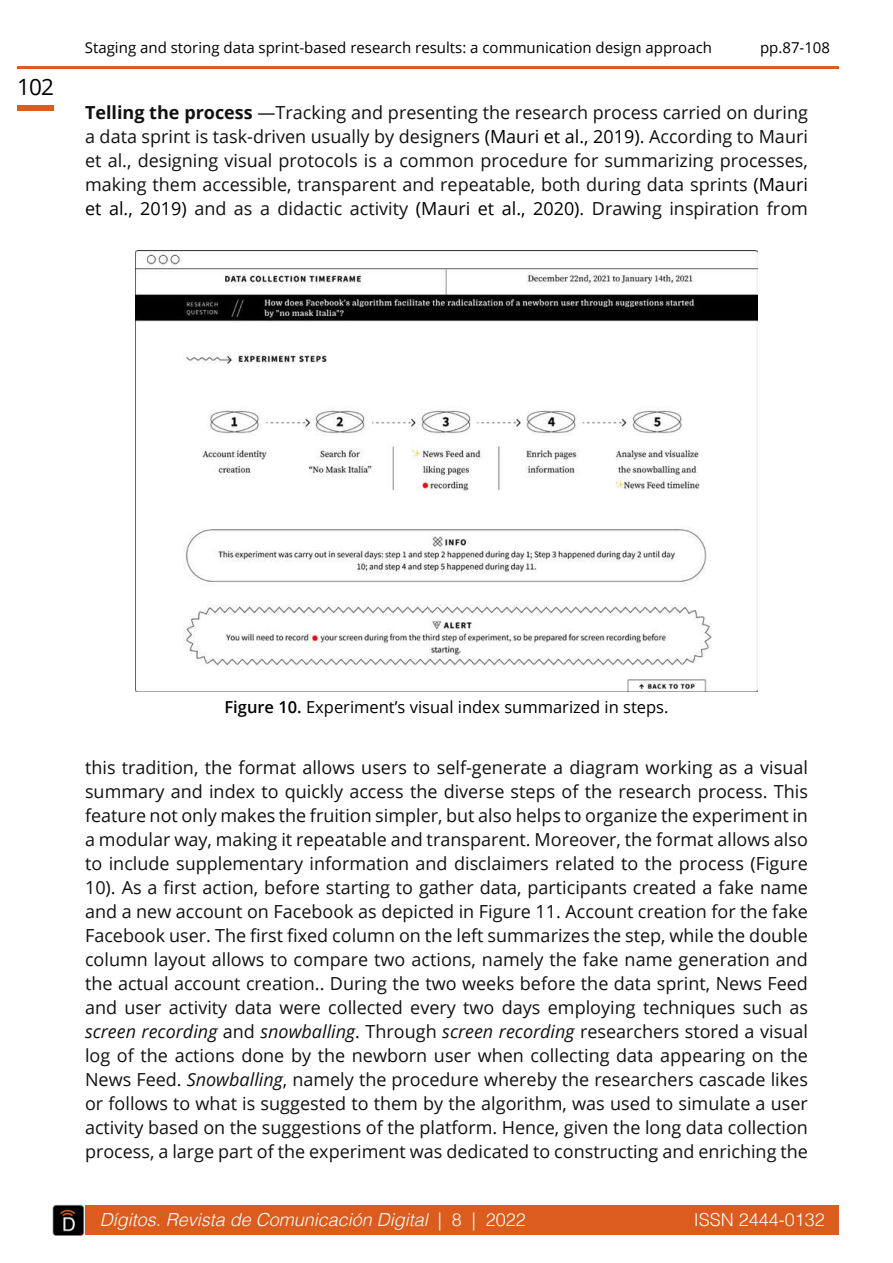
<style>
.page{position:relative;width:893px;height:1263px;background:#fff}
.page>*{position:absolute;margin:0;border:0;box-sizing:border-box;transform-origin:0 0}
.t1{font:22.5px "Open Sans";color:#000}
.t2{font:18px/24px "Open Sans";color:#111;text-align:justify}
.t3{font:italic 300 18px "Helvetica";color:#fff}
.t4{font:300 18px "Helvetica";color:#fff}
.t5{font:16.5px "Open Sans";color:#000}
.t6{font:15px "Open Sans";color:#000}
.s1{font-weight:700}
.s2{color:#000}
.s3{font-weight:600}
.s4{font-style:italic}
.s5{font-style:normal}
</style>
<div class="page">
<div style="left:86px;top:1205px;width:753px;height:30px;background:#db5c1d"></div>
<img style="left:52px;top:1204px;width:34px;height:32px">
<div style="left:17px;top:106px;width:37px;height:5px;background:#db5c1d"></div>
<hr style="left:17px;top:66px;width:822px;height:2px;background:#db5c1d">
<img style="left:135px;top:250px;width:623px;height:441px">
<p class="t1" style="left:17px;top:78px;width:38px">102</p>
<p class="t6" style="left:85px;top:41px;width:629px">Staging and storing data sprint-based research results: a communication design approach</p>
<p class="t6" style="left:760px;top:41px;width:72px">pp.87-108</p>
<p class="t2" style="left:85px;top:100px;width:724px"><span class="s1">Telling the process</span> —Tracking and presenting the research process carried on during a data sprint is task-driven usually by designers <span class="s2">(Mauri et al., 2019)</span>. According to Mauri et al., designing visual protocols is a common procedure for summarizing processes, making them accessible, transparent and repeatable, both during data sprints <span class="s2">(Mauri et al., 2019)</span> and as a didactic activity <span class="s2">(Mauri et al., 2020)</span>. Drawing inspiration from</p>
<p class="t5" style="left:224px;top:700px;width:445px"><span class="s3">Figure 10.</span> Experiment’s visual index summarized in steps.</p>
<p class="t2" style="left:85px;top:757px;width:724px">this tradition, the format allows users to self-generate a diagram working as a visual summary and index to quickly access the diverse steps of the research process. This feature not only makes the fruition simpler, but also helps to organize the experiment in a modular way, making it repeatable and transparent. Moreover, the format allows also to include supplementary information and disclaimers related to the process (Figure 10). As a first action, before starting to gather data, participants created a fake name and a new account on Facebook as depicted in Figure 11. Account creation for the fake Facebook user. The first fixed column on the left summarizes the step, while the double column layout allows to compare two actions, namely the fake name generation and the actual account creation.. During the two weeks before the data sprint, News Feed and user activity data were collected every two days employing techniques such as <span class="s4">screen recording</span> and <span class="s4">snowballing</span>. Through <span class="s4">screen recording</span> researchers stored a visual log of the actions done by the newborn user when collecting data appearing on the News Feed. <span class="s4">Snowballing</span>, namely the procedure whereby the researchers cascade likes or follows to what is suggested to them by the algorithm, was used to simulate a user activity based on the suggestions of the platform. Hence, given the long data collection process, a large part of the experiment was dedicated to constructing and enriching the</p>
<p class="t3" style="left:100px;top:1212px;width:428px">Dígitos. Revista de Comunicación Digital <span class="s5">| 8 | 2022</span></p>
<p class="t4" style="left:694px;top:1212px;width:133px">ISSN 2444-0132</p>
</div>
